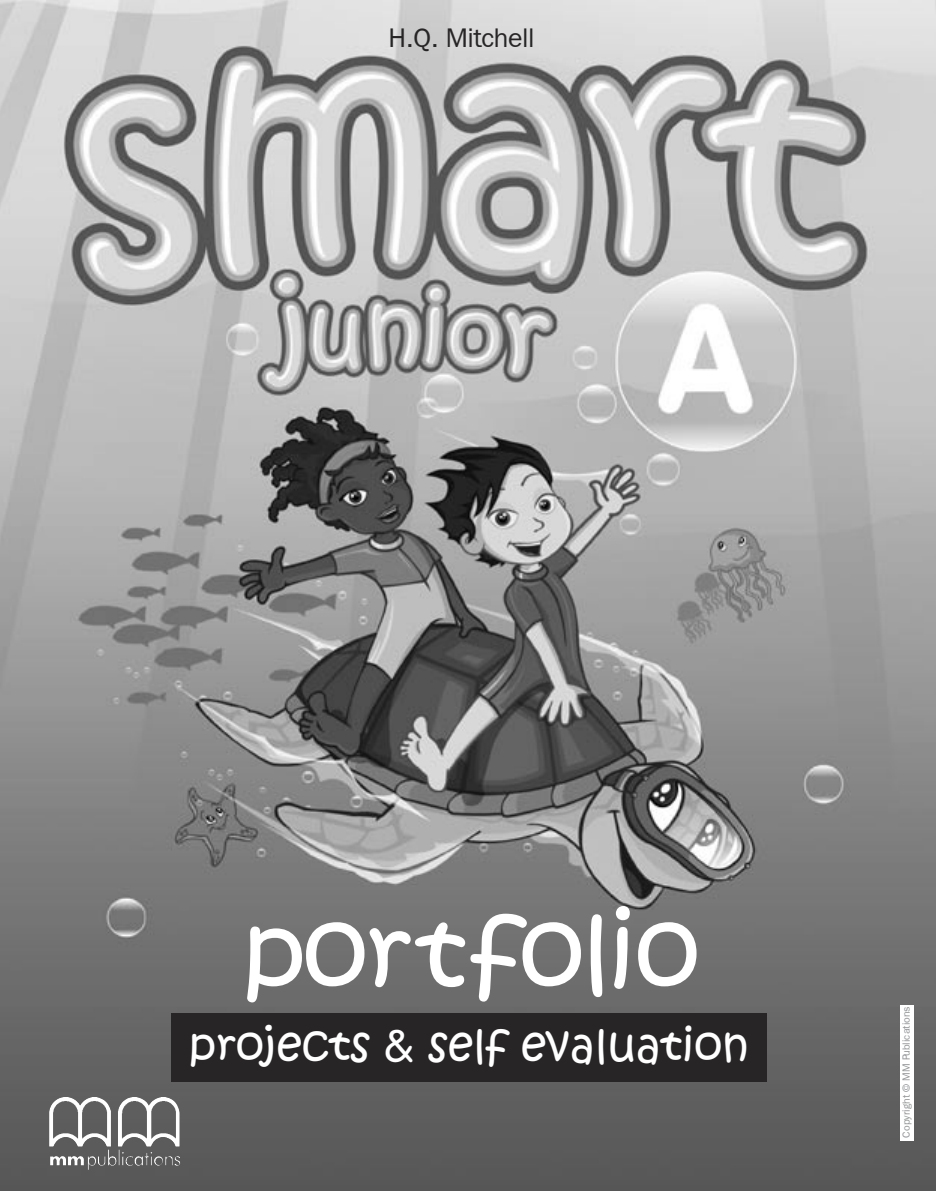
<style>
.page{position:relative;width:936px;height:1191px;background:#fff}
.page>*{position:absolute;margin:0;border:0;box-sizing:border-box;transform-origin:0 0}
.t1{font:105px "Kristen ITC";letter-spacing:-.02em;color:#fff}
.t2{font:45px "Kristen ITC";color:#fff}
.t3{font:27px "F1 Franklin G Book";letter-spacing:-.02em;color:#272525}
.t4{font:10.5px "F1 Franklin G Book";color:#929496}
.s1{font-family:"VAG Rounded Std";font-weight:300}
</style>
<div class="page">
<img style="left:0;top:0;width:935px;height:1191px">
<img style="left:49px;top:1096px;width:130px;height:69px">
<div style="left:900px;top:1005px;width:13px;height:135px;background:#fff"></div>
<div style="left:171px;top:1013px;width:596px;height:68px;background:#272525"></div>
<p class="t3" style="left:388px;top:23px;width:147px">H.Q. Mitchell</p>
<p class="t1" style="left:243px;top:882px;width:458px">portfolio</p>
<p class="t2" style="left:189px;top:1016px;width:561px">projects <span class="s1">&amp;</span> self evaluation</p>
<p class="t4" style="left:900px;top:1137px;width:133px;rotate:-90deg">Copyright © MM Publications</p>
</div>
